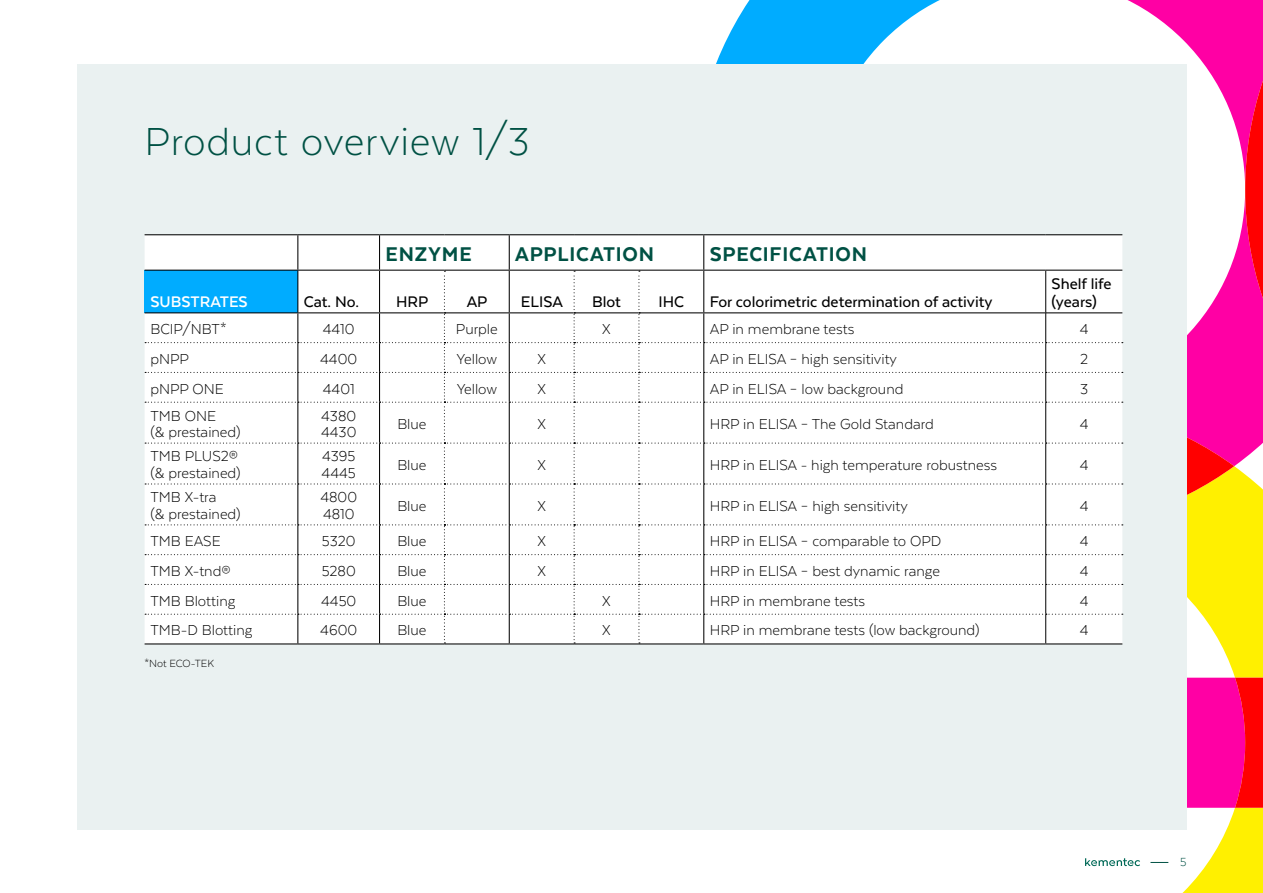
<style>
.page{position:relative;width:1263px;height:893px;background:#fff}
.page>*{position:absolute;margin:0;border:0;box-sizing:border-box;transform-origin:0 0}
.t1{font:300 45px "Texta";letter-spacing:.015em;color:#005144}
.t2{font:800 22.95px "Texta";letter-spacing:.035em;color:#005144}
.t3{font:500 17.7px/17.7px "Texta";color:#000}
.t4{font:700 17.7px "Texta";color:#fff}
.t5{font:300 16.65px/16.6px "Texta";color:#000}
.t6{font:300 13.5px "Texta";color:#005144}
.t7{font:300 12px "Texta";letter-spacing:-.005em;color:#000}
</style>
<div class="page">
<svg style="left:1127px;top:0;width:136px;height:466px"></svg>
<svg style="left:968px;top:466px;width:295px;height:427px"></svg>
<svg style="left:1186px;top:678px;width:77px;height:130px;background:#fe0478"></svg>
<svg style="left:1245px;top:0;width:18px;height:390px;background:#ff0167"></svg>
<svg style="left:716px;top:0;width:224px;height:64px;fill:#00acff"></svg>
<div style="left:77px;top:64px;width:1109px;height:765px;background:#eaf1f1"></div>
<svg style="left:1085px;top:858px;width:55px;height:8px"></svg>
<svg style="left:1150px;top:862px;width:18px;height:1px"></svg>
<div style="left:145px;top:235px;width:977px;height:35px;background:#fff"></div>
<hr style="left:145px;top:270px;width:153px;height:1px;background:#000">
<hr style="left:298px;top:270px;width:82px;height:1px;background:#000">
<hr style="left:380px;top:270px;width:64px;height:1px;background:#000">
<hr style="left:444px;top:270px;width:65px;height:1px;background:#000">
<hr style="left:509px;top:270px;width:65px;height:1px;background:#000">
<hr style="left:574px;top:270px;width:65px;height:1px;background:#000">
<hr style="left:639px;top:270px;width:65px;height:1px;background:#000">
<hr style="left:704px;top:270px;width:342px;height:1px;background:#000">
<hr style="left:1046px;top:270px;width:76px;height:1px;background:#000">
<hr style="left:297px;top:235px;width:1px;height:35px;background:#000">
<hr style="left:379px;top:235px;width:1px;height:35px;background:#000">
<hr style="left:509px;top:235px;width:1px;height:35px;background:#000">
<hr style="left:703px;top:235px;width:1px;height:35px;background:#000">
<hr style="left:145px;top:234px;width:153px;height:1px;background:#000">
<hr style="left:298px;top:234px;width:82px;height:1px;background:#000">
<hr style="left:380px;top:234px;width:64px;height:1px;background:#000">
<hr style="left:444px;top:234px;width:65px;height:1px;background:#000">
<hr style="left:509px;top:234px;width:65px;height:1px;background:#000">
<hr style="left:574px;top:234px;width:65px;height:1px;background:#000">
<hr style="left:639px;top:234px;width:65px;height:1px;background:#000">
<hr style="left:704px;top:234px;width:342px;height:1px;background:#000">
<hr style="left:1046px;top:234px;width:76px;height:1px;background:#000">
<hr style="left:145px;top:643px;width:153px;height:1px;background:#000">
<hr style="left:298px;top:643px;width:82px;height:1px;background:#000">
<hr style="left:380px;top:643px;width:64px;height:1px;background:#000">
<hr style="left:444px;top:643px;width:65px;height:1px;background:#000">
<hr style="left:509px;top:643px;width:65px;height:1px;background:#000">
<hr style="left:574px;top:643px;width:65px;height:1px;background:#000">
<hr style="left:639px;top:643px;width:65px;height:1px;background:#000">
<hr style="left:704px;top:643px;width:342px;height:1px;background:#000">
<hr style="left:1046px;top:643px;width:76px;height:1px;background:#000">
<svg style="left:145px;top:271px;width:1089px;height:372px;background:#f6f3f4"></svg>
<h1 class="t1" style="left:145px;top:118px;width:387px">Product overview 1/3</h1>
<h2 class="t2" style="left:385px;top:242px;width:88px">ENZYME</h2>
<h2 class="t2" style="left:515px;top:242px;width:140px">APPLICATION</h2>
<h2 class="t2" style="left:710px;top:242px;width:159px">SPECIFICATION</h2>
<p class="t4" style="left:150px;top:293px;width:99px">SUBSTRATES</p>
<p class="t3" style="left:304px;top:293px;width:57px">Cat. No.</p>
<p class="t3" style="left:396px;top:293px;width:34px">HRP</p>
<p class="t3" style="left:467px;top:293px;width:22px">AP</p>
<p class="t3" style="left:521px;top:293px;width:43px">ELISA</p>
<p class="t3" style="left:592px;top:293px;width:30px">Blot</p>
<p class="t3" style="left:658px;top:293px;width:27px">IHC</p>
<p class="t3" style="left:710px;top:293px;width:284px">For colorimetric determination of activity</p>
<p class="t3" style="left:1052px;top:275px;width:62px">Shelf life (years)</p>
<p class="t5" style="left:150px;top:320px;width:78px">BCIP/NBT*</p>
<p class="t5" style="left:323px;top:320px;width:33px">4410</p>
<p class="t5" style="left:456px;top:320px;width:43px">Purple</p>
<p class="t5" style="left:602px;top:320px;width:10px">X</p>
<p class="t5" style="left:710px;top:320px;width:146px">AP in membrane tests</p>
<p class="t5" style="left:1080px;top:320px;width:10px">4</p>
<p class="t5" style="left:150px;top:350px;width:40px">pNPP</p>
<p class="t5" style="left:320px;top:350px;width:38px">4400</p>
<p class="t5" style="left:457px;top:350px;width:42px">Yellow</p>
<p class="t5" style="left:537px;top:350px;width:10px">X</p>
<p class="t5" style="left:710px;top:350px;width:189px">AP in ELISA – high sensitivity</p>
<p class="t5" style="left:1080px;top:350px;width:10px">2</p>
<p class="t5" style="left:150px;top:380px;width:75px">pNPP ONE</p>
<p class="t5" style="left:323px;top:380px;width:33px">4401</p>
<p class="t5" style="left:457px;top:380px;width:42px">Yellow</p>
<p class="t5" style="left:537px;top:380px;width:10px">X</p>
<p class="t5" style="left:710px;top:380px;width:195px">AP in ELISA – low background</p>
<p class="t5" style="left:1080px;top:380px;width:10px">3</p>
<p class="t5" style="left:150px;top:407px;width:92px">TMB ONE<br>(&amp; prestained)</p>
<p class="t5" style="left:321px;top:407px;width:37px">4380<br>4430</p>
<p class="t5" style="left:397px;top:415px;width:31px">Blue</p>
<p class="t5" style="left:537px;top:415px;width:10px">X</p>
<p class="t5" style="left:710px;top:415px;width:226px">HRP in ELISA – The Gold Standard</p>
<p class="t5" style="left:1080px;top:415px;width:10px">4</p>
<p class="t5" style="left:150px;top:448px;width:92px">TMB PLUS2® (&amp; prestained)</p>
<p class="t5" style="left:322px;top:448px;width:36px">4395<br>4445</p>
<p class="t5" style="left:397px;top:456px;width:31px">Blue</p>
<p class="t5" style="left:537px;top:456px;width:10px">X</p>
<p class="t5" style="left:710px;top:456px;width:289px">HRP in ELISA - high temperature robustness</p>
<p class="t5" style="left:1080px;top:456px;width:10px">4</p>
<p class="t5" style="left:150px;top:489px;width:92px">TMB X-tra<br>(&amp; prestained)</p>
<p class="t5" style="left:320px;top:489px;width:38px">4800<br>4810</p>
<p class="t5" style="left:397px;top:497px;width:31px">Blue</p>
<p class="t5" style="left:537px;top:497px;width:10px">X</p>
<p class="t5" style="left:710px;top:497px;width:200px">HRP in ELISA – high sensitivity</p>
<p class="t5" style="left:1080px;top:497px;width:10px">4</p>
<p class="t5" style="left:150px;top:532px;width:72px">TMB EASE</p>
<p class="t5" style="left:322px;top:532px;width:35px">5320</p>
<p class="t5" style="left:397px;top:532px;width:31px">Blue</p>
<p class="t5" style="left:537px;top:532px;width:10px">X</p>
<p class="t5" style="left:710px;top:532px;width:233px">HRP in ELISA – comparable to OPD</p>
<p class="t5" style="left:1080px;top:532px;width:10px">4</p>
<p class="t5" style="left:150px;top:562px;width:82px">TMB X-tnd®</p>
<p class="t5" style="left:322px;top:562px;width:36px">5280</p>
<p class="t5" style="left:397px;top:562px;width:31px">Blue</p>
<p class="t5" style="left:537px;top:562px;width:10px">X</p>
<p class="t5" style="left:710px;top:562px;width:232px">HRP in ELISA – best dynamic range</p>
<p class="t5" style="left:1080px;top:562px;width:10px">4</p>
<p class="t5" style="left:150px;top:592px;width:86px">TMB Blotting</p>
<p class="t5" style="left:321px;top:592px;width:37px">4450</p>
<p class="t5" style="left:397px;top:592px;width:31px">Blue</p>
<p class="t5" style="left:602px;top:592px;width:10px">X</p>
<p class="t5" style="left:710px;top:592px;width:157px">HRP in membrane tests</p>
<p class="t5" style="left:1080px;top:592px;width:10px">4</p>
<p class="t5" style="left:150px;top:622px;width:103px">TMB-D Blotting</p>
<p class="t5" style="left:320px;top:622px;width:38px">4600</p>
<p class="t5" style="left:397px;top:622px;width:31px">Blue</p>
<p class="t5" style="left:602px;top:622px;width:10px">X</p>
<p class="t5" style="left:710px;top:622px;width:271px">HRP in membrane tests (low background)</p>
<p class="t5" style="left:1080px;top:622px;width:10px">4</p>
<p class="t7" style="left:145px;top:657px;width:71px">*Not ECO-TEK</p>
<p class="t6" style="left:1180px;top:855px;width:8px">5</p>
</div>
